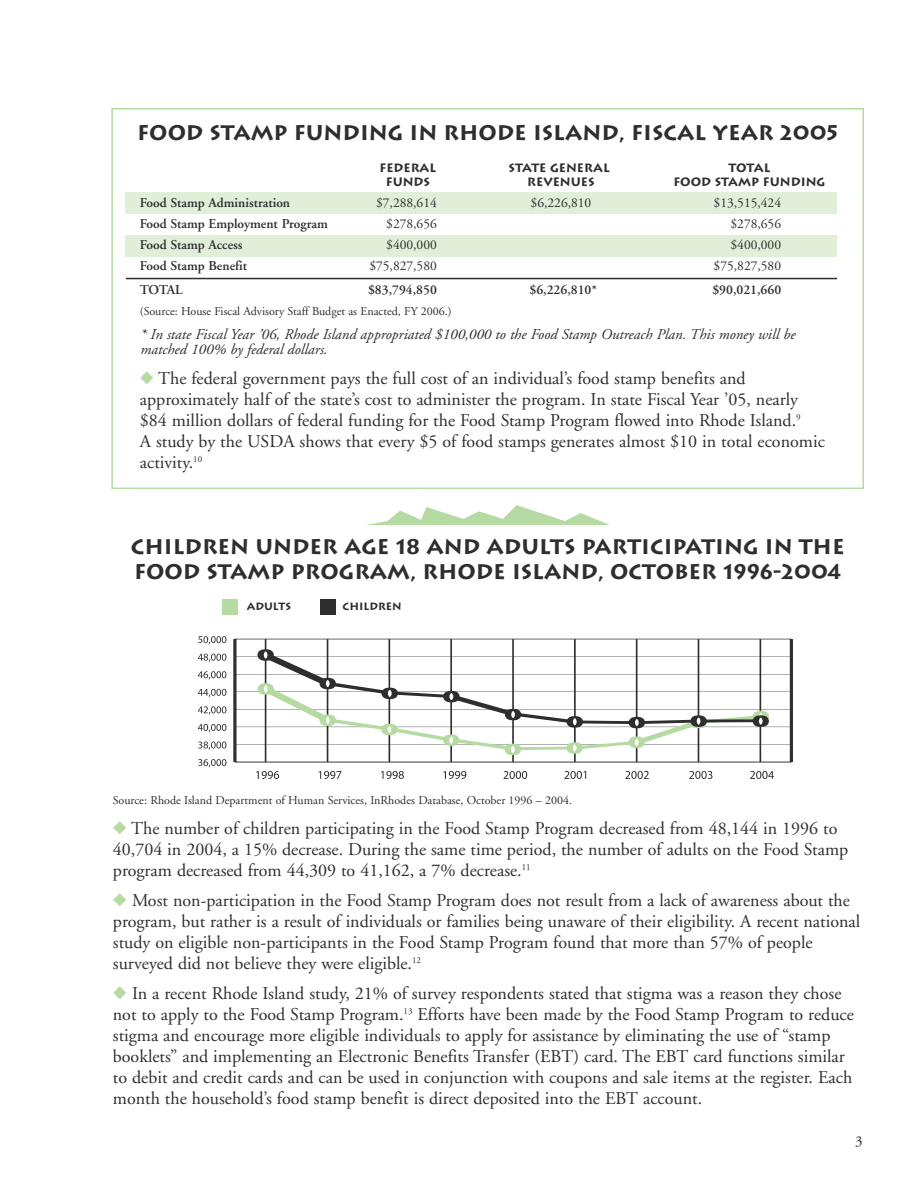
<style>
.page{position:relative;width:918px;height:1188px;background:#fff}
.page>*{position:absolute;margin:0;border:0;box-sizing:border-box;transform-origin:0 0}
.t1{font:700 21px/25.2px "Lithos";color:#2e2e2e}
.t2{font:18px/21px "Adobe Garamond";color:#2e2e2e}
.t3{font:italic 15px/15px "Adobe Garamond";color:#2e2e2e}
.t4{font:15px "Adobe Garamond";color:#2e2e2e}
.t5{font:600 13.5px "Adobe Garamond";color:#2e2e2e}
.t6{font:13.5px "Adobe Garamond";color:#2e2e2e}
.t7{font:12px "Adobe Garamond";color:#2e2e2e}
.t8{font:700 12px "Lithos";color:#2e2e2e}
.t9{font:700 10.5px "Lithos";color:#2e2e2e}
.s1{color:#b5daa2}
</style>
<div class="page">
<div style="left:111px;top:108px;width:753px;height:381px;border:2px solid #b5daa2"></div>
<div style="left:126px;top:193px;width:711px;height:21px;background:#e1efd9"></div>
<div style="left:126px;top:236px;width:711px;height:21px;background:#e1efd9"></div>
<div style="left:223px;top:600px;width:15px;height:15px;background:#b5daa2"></div>
<div style="left:320px;top:600px;width:15px;height:15px;background:#2e2e2e"></div>
<svg style="left:367px;top:505px;width:243px;height:20px"></svg>
<hr style="left:126px;top:278px;width:711px;height:1px;background:#2e2e2e">
<hr style="left:698px;top:639px;width:1px;height:123px;background:#2e2e2e">
<hr style="left:235px;top:727px;width:556px;height:1px;background:#2e2e2e">
<hr style="left:235px;top:656px;width:556px;height:1px;background:#2e2e2e">
<hr style="left:235px;top:674px;width:556px;height:1px;background:#2e2e2e">
<hr style="left:235px;top:692px;width:556px;height:1px;background:#2e2e2e">
<hr style="left:235px;top:709px;width:556px;height:1px;background:#2e2e2e">
<hr style="left:235px;top:744px;width:556px;height:1px;background:#2e2e2e">
<hr style="left:235px;top:761px;width:556px;height:2px;background:#2e2e2e">
<hr style="left:791px;top:639px;width:1px;height:123px;background:#2e2e2e">
<hr style="left:234px;top:639px;width:2px;height:123px;background:#2e2e2e">
<hr style="left:235px;top:638px;width:556px;height:2px;background:#2e2e2e">
<svg style="left:249px;top:652px;width:528px;height:100px"></svg>
<svg style="left:198px;top:759px;width:28px;height:8px"></svg>
<svg style="left:198px;top:742px;width:28px;height:8px"></svg>
<svg style="left:198px;top:724px;width:28px;height:8px"></svg>
<svg style="left:198px;top:706px;width:28px;height:9px"></svg>
<svg style="left:198px;top:689px;width:28px;height:8px"></svg>
<svg style="left:198px;top:671px;width:28px;height:8px"></svg>
<svg style="left:198px;top:654px;width:28px;height:8px"></svg>
<svg style="left:198px;top:636px;width:28px;height:8px"></svg>
<hr style="left:265px;top:639px;width:1px;height:123px;background:#2e2e2e">
<hr style="left:760px;top:639px;width:1px;height:123px;background:#2e2e2e">
<hr style="left:636px;top:639px;width:1px;height:123px;background:#2e2e2e">
<hr style="left:575px;top:639px;width:1px;height:123px;background:#2e2e2e">
<hr style="left:513px;top:639px;width:1px;height:123px;background:#2e2e2e">
<hr style="left:451px;top:639px;width:1px;height:123px;background:#2e2e2e">
<hr style="left:389px;top:639px;width:1px;height:123px;background:#2e2e2e">
<hr style="left:327px;top:639px;width:1px;height:123px;background:#2e2e2e">
<svg style="left:261px;top:650px;width:10px;height:10px"></svg>
<div style="left:259px;top:648px;width:13px;height:14px;border:3px solid #2e2e2e;border-radius:50%"></div>
<svg style="left:261px;top:684px;width:10px;height:10px"></svg>
<div style="left:259px;top:682px;width:13px;height:14px;border:3px solid #b5daa2;border-radius:50%"></div>
<svg style="left:323px;top:679px;width:10px;height:10px"></svg>
<div style="left:321px;top:677px;width:13px;height:13px;border:3px solid #2e2e2e;border-radius:50%"></div>
<svg style="left:385px;top:688px;width:10px;height:10px"></svg>
<div style="left:383px;top:687px;width:13px;height:13px;border:3px solid #2e2e2e;border-radius:50%"></div>
<svg style="left:323px;top:715px;width:10px;height:10px"></svg>
<div style="left:321px;top:714px;width:13px;height:13px;border:3px solid #b5daa2;border-radius:50%"></div>
<svg style="left:384px;top:724px;width:11px;height:11px"></svg>
<div style="left:383px;top:723px;width:13px;height:13px;border:3px solid #b5daa2;border-radius:50%"></div>
<svg style="left:446px;top:735px;width:10px;height:10px"></svg>
<div style="left:445px;top:734px;width:13px;height:13px;border:3px solid #b5daa2;border-radius:50%"></div>
<svg style="left:508px;top:744px;width:10px;height:10px"></svg>
<div style="left:506px;top:743px;width:13px;height:13px;border:3px solid #b5daa2;border-radius:50%"></div>
<svg style="left:446px;top:692px;width:10px;height:10px"></svg>
<div style="left:445px;top:690px;width:13px;height:13px;border:3px solid #2e2e2e;border-radius:50%"></div>
<svg style="left:508px;top:710px;width:10px;height:10px"></svg>
<div style="left:507px;top:708px;width:13px;height:13px;border:3px solid #2e2e2e;border-radius:50%"></div>
<svg style="left:570px;top:717px;width:10px;height:10px"></svg>
<div style="left:568px;top:715px;width:13px;height:13px;border:3px solid #2e2e2e;border-radius:50%"></div>
<svg style="left:632px;top:718px;width:10px;height:10px"></svg>
<div style="left:630px;top:716px;width:13px;height:13px;border:3px solid #2e2e2e;border-radius:50%"></div>
<svg style="left:570px;top:743px;width:10px;height:10px"></svg>
<div style="left:568px;top:741px;width:13px;height:14px;border:3px solid #b5daa2;border-radius:50%"></div>
<svg style="left:632px;top:737px;width:10px;height:10px"></svg>
<div style="left:630px;top:736px;width:13px;height:13px;border:3px solid #b5daa2;border-radius:50%"></div>
<div style="left:754px;top:710px;width:13px;height:13px;border:3px solid #b5daa2;border-radius:50%"></div>
<svg style="left:756px;top:716px;width:10px;height:10px"></svg>
<div style="left:754px;top:715px;width:13px;height:13px;border:3px solid #2e2e2e;border-radius:50%"></div>
<svg style="left:694px;top:716px;width:10px;height:10px"></svg>
<div style="left:692px;top:715px;width:13px;height:13px;border:3px solid #2e2e2e;border-radius:50%"></div>
<svg style="left:256px;top:771px;width:23px;height:8px"></svg>
<svg style="left:319px;top:771px;width:22px;height:8px"></svg>
<svg style="left:381px;top:771px;width:23px;height:8px"></svg>
<svg style="left:443px;top:771px;width:23px;height:8px"></svg>
<svg style="left:504px;top:771px;width:23px;height:8px"></svg>
<svg style="left:564px;top:771px;width:22px;height:8px"></svg>
<svg style="left:625px;top:771px;width:24px;height:8px"></svg>
<svg style="left:689px;top:771px;width:24px;height:8px"></svg>
<svg style="left:750px;top:771px;width:24px;height:8px"></svg>
<p class="t1" style="left:137px;top:121px;width:703px">FOOD STAMP FUNDING IN RHODE ISLAND, FISCAL YEAR 2005</p>
<p class="t8" style="left:379px;top:164px;width:58px">FEDERAL</p>
<p class="t8" style="left:509px;top:164px;width:103px">STATE GENERAL</p>
<p class="t8" style="left:728px;top:164px;width:44px">TOTAL</p>
<p class="t8" style="left:386px;top:178px;width:46px">FUNDS</p>
<p class="t8" style="left:527px;top:178px;width:69px">REVENUES</p>
<p class="t8" style="left:673px;top:178px;width:154px">FOOD STAMP FUNDING</p>
<p class="t5" style="left:140px;top:198px;width:152px">Food Stamp Administration</p>
<p class="t6" style="left:376px;top:198px;width:62px">$7,288,614</p>
<p class="t6" style="left:531px;top:198px;width:62px">$6,226,810</p>
<p class="t6" style="left:714px;top:198px;width:69px">$13,515,424</p>
<p class="t5" style="left:140px;top:219px;width:190px">Food Stamp Employment Program</p>
<p class="t6" style="left:386px;top:219px;width:52px">$278,656</p>
<p class="t6" style="left:730px;top:219px;width:52px">$278,656</p>
<p class="t5" style="left:140px;top:240px;width:104px">Food Stamp Access</p>
<p class="t6" style="left:386px;top:240px;width:52px">$400,000</p>
<p class="t6" style="left:730px;top:240px;width:52px">$400,000</p>
<p class="t5" style="left:140px;top:261px;width:109px">Food Stamp Benefit</p>
<p class="t6" style="left:369px;top:261px;width:69px">$75,827,580</p>
<p class="t6" style="left:714px;top:261px;width:69px">$75,827,580</p>
<p class="t5" style="left:140px;top:285px;width:44px">TOTAL</p>
<p class="t5" style="left:368px;top:285px;width:70px">$83,794,850</p>
<p class="t5" style="left:530px;top:285px;width:69px">$6,226,810*</p>
<p class="t5" style="left:712px;top:285px;width:70px">$90,021,660</p>
<p class="t7" style="left:140px;top:307px;width:313px">(Source: House Fiscal Advisory Staff Budget as Enacted, FY 2006.)</p>
<p class="t3" style="left:140px;top:329px;width:657px">* In state Fiscal Year ’06, Rhode Island appropriated $100,000 to the Food Stamp Outreach Plan. This money will be matched 100% by federal dollars.</p>
<p class="t2" style="left:140px;top:369px;width:687px"><span class="s1">◆</span> The federal government pays the full cost of an individual’s food stamp benefits and approximately half of the state’s cost to administer the program. In state Fiscal Year ’05, nearly $84 million dollars of federal funding for the Food Stamp Program flowed into Rhode Island.<sup>9<br></sup>A study by the USDA shows that every $5 of food stamps generates almost $10 in total economic activity.<sup>10</sup></p>
<p class="t1" style="left:131px;top:535px;width:715px">CHILDREN UNDER AGE 18 AND ADULTS PARTICIPATING IN THE<br>FOOD STAMP PROGRAM, RHODE ISLAND, OCTOBER 1996-2004</p>
<p class="t9" style="left:247px;top:603px;width:46px">ADULTS</p>
<p class="t9" style="left:343px;top:603px;width:61px">CHILDREN</p>
<p class="t7" style="left:113px;top:795px;width:461px">Source: Rhode Island Department of Human Services, InRhodes Database, October 1996 – 2004.</p>
<p class="t2" style="left:113px;top:819px;width:737px"><span class="s1">◆</span> The number of children participating in the Food Stamp Program decreased from 48,144 in 1996 to<br>40,704 in 2004, a 15% decrease. During the same time period, the number of adults on the Food Stamp program decreased from 44,309 to 41,162, a 7% decrease.<sup>11</sup></p>
<p class="t2" style="left:113px;top:891px;width:749px"><span class="s1">◆</span> Most non-participation in the Food Stamp Program does not result from a lack of awareness about the program, but rather is a result of individuals or families being unaware of their eligibility. A recent national study on eligible non-participants in the Food Stamp Program found that more than 57% of people surveyed did not believe they were eligible.<sup>12</sup></p>
<p class="t2" style="left:113px;top:984px;width:743px"><span class="s1">◆</span> In a recent Rhode Island study, 21% of survey respondents stated that stigma was a reason they chose not to apply to the Food Stamp Program.<sup>13</sup> Efforts have been made by the Food Stamp Program to reduce stigma and encourage more eligible individuals to apply for assistance by eliminating the use of “stamp booklets” and implementing an Electronic Benefits Transfer (EBT) card. The EBT card functions similar to debit and credit cards and can be used in conjunction with coupons and sale items at the register. Each month the household’s food stamp benefit is direct deposited into the EBT account.</p>
<p class="t4" style="left:855px;top:1136px;width:9px">3</p>
</div>
